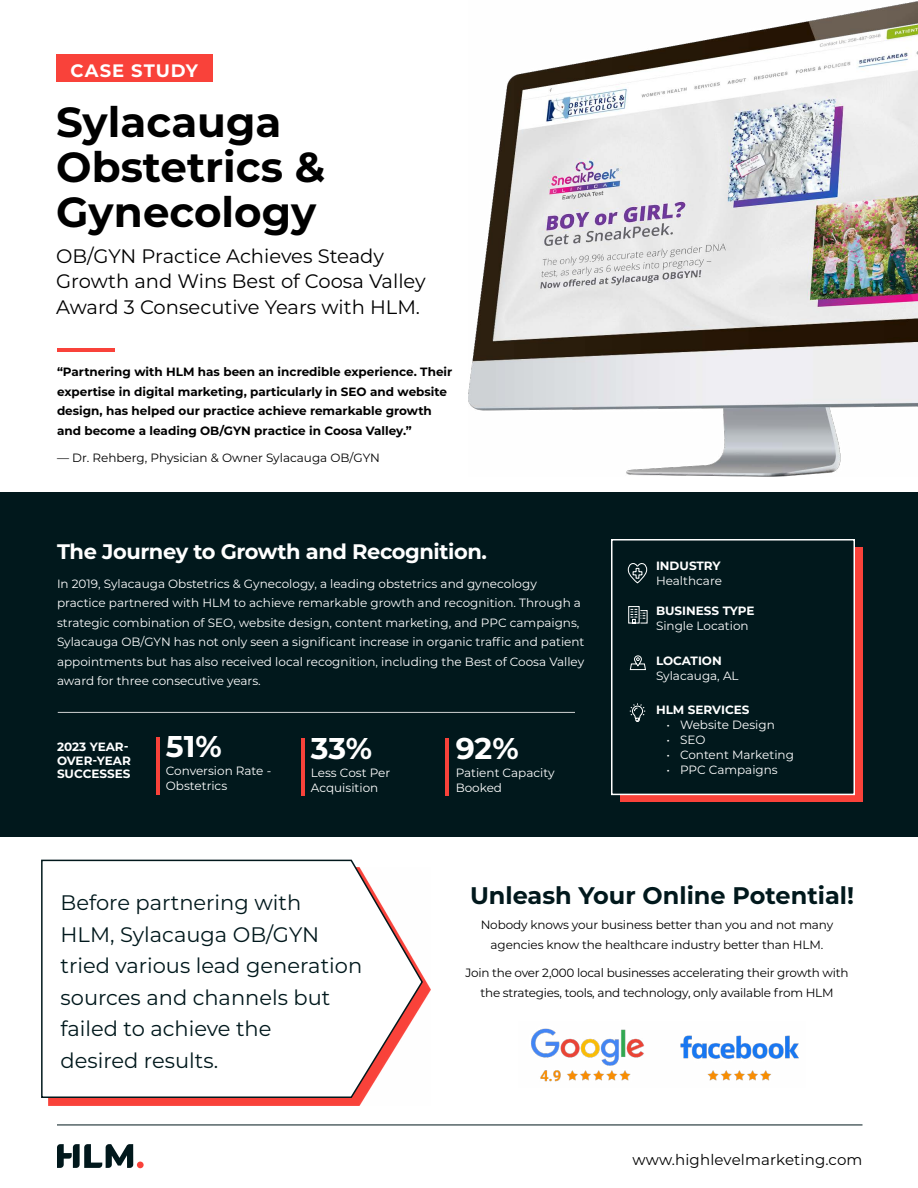
<style>
.page{position:relative;width:918px;height:1188px;background:#fff}
.page>*{position:absolute;margin:0;border:0;box-sizing:border-box;transform-origin:0 0}
.t1{font:700 42px/45px "Montserrat";color:#000}
.t2{font:700 30px "Montserrat";color:#fff}
.t3{font:700 24px "Montserrat";color:#01181c}
.t4{font:21px/31.5px "Montserrat";color:#01181c}
.t5{font:700 21px "Montserrat";letter-spacing:-.02em;color:#fff}
.t6{font:19.5px/25.5px "Montserrat";color:#000}
.t7{font:700 18px "Montserrat";letter-spacing:.055em;color:#fff}
.t8{font:15px "Montserrat";letter-spacing:.01em;color:#000}
.t9{font:12px/19.5px "Montserrat";color:#fff}
.t10{font:12px/19.5px "Montserrat";letter-spacing:-.02em;color:#000;text-align:center}
.t11{font:700 12px/19.5px "Montserrat";color:#000}
.t12{font:700 12px/13.5px "Montserrat";color:#fff}
.t13{font:12px "Montserrat";color:#000}
</style>
<div class="page">
<hr style="left:57px;top:1125px;width:805px;height:1px;background:#01181c">
<div style="left:137px;top:1162px;width:7px;height:6px;background:#f9423a;border-radius:50%"></div>
<svg style="left:57px;top:1144px;width:76px;height:24px"></svg>
<div style="left:0;top:493px;width:918px;height:344px;background:#01181c"></div>
<div style="left:620px;top:547px;width:243px;height:255px;background:#f9423a"></div>
<div style="left:612px;top:540px;width:242px;height:254px;background:#01181c"></div>
<div style="left:611px;top:539px;width:244px;height:256px;border:2px solid #fff"></div>
<div style="left:56px;top:54px;width:156px;height:28px;background:#f9423a"></div>
<svg style="left:628px;top:606px;width:20px;height:18px"></svg>
<svg style="left:629px;top:655px;width:17px;height:16px"></svg>
<svg style="left:629px;top:703px;width:17px;height:19px"></svg>
<hr style="left:301px;top:739px;width:3px;height:57px;background:#f9423a">
<hr style="left:446px;top:739px;width:3px;height:57px;background:#f9423a">
<hr style="left:156px;top:737px;width:3px;height:57px;background:#f9423a">
<hr style="left:58px;top:712px;width:517px;height:1px;background:#d1d3d4">
<hr style="left:57px;top:349px;width:57px;height:3px;background:#f9423a">
<svg style="left:48px;top:978px;width:383px;height:128px;fill:#f9433b"></svg>
<svg style="left:41px;top:859px;width:383px;height:240px"></svg>
<img style="left:531px;top:1028px;width:268px;height:54px">
<img style="left:468px;top:1px;width:450px;height:475px">
<svg style="left:627px;top:563px;width:21px;height:21px"></svg>
<h3 class="t7" style="left:71px;top:57px;width:129px">CASE STUDY</h3>
<h1 class="t1" style="left:56px;top:97px;width:271px">Sylacauga<br>Obstetrics &amp;<br>Gynecology</h1>
<h3 class="t6" style="left:56px;top:242px;width:371px">OB/GYN Practice Achieves Steady<br>Growth and Wins Best of Coosa Valley<br>Award 3 Consecutive Years with HLM.</h3>
<p class="t11" style="left:57px;top:362px;width:397px">“Partnering with HLM has been an incredible experience. Their expertise in digital marketing, particularly in SEO and website design, has helped our practice achieve remarkable growth and become a leading OB/GYN practice in Coosa Valley.”</p>
<p class="t13" style="left:57px;top:449px;width:324px">— Dr. Rehberg, Physician &amp; Owner Sylacauga OB/GYN</p>
<h3 class="t5" style="left:57px;top:537px;width:432px">The Journey to Growth and Recognition.</h3>
<p class="t9" style="left:57px;top:573px;width:529px">In 2019, Sylacauga Obstetrics &amp; Gynecology, a leading obstetrics and gynecology practice partnered with HLM to achieve remarkable growth and recognition. Through a strategic combination of SEO, website design, content marketing, and PPC campaigns, Sylacauga OB/GYN has not only seen a significant increase in organic traffic and patient appointments but has also received local recognition, including the Best of Coosa Valley award for three consecutive years.</p>
<h2 class="t2" style="left:166px;top:725px;width:57px">51%</h2>
<p class="t9" style="left:166px;top:763px;width:107px;line-height:15px">Conversion Rate -<br>Obstetrics</p>
<p class="t12" style="left:57px;top:740px;width:76px">2023 YEAR-<br>OVER-YEAR<br>SUCCESSES</p>
<h2 class="t2" style="left:311px;top:726px;width:63px">33%</h2>
<p class="t9" style="left:311px;top:765px;width:81px;line-height:15px">Less Cost Per<br>Acquisition</p>
<h2 class="t2" style="left:456px;top:726px;width:65px">92%</h2>
<p class="t9" style="left:456px;top:765px;width:101px;line-height:15px">Patient Capacity<br>Booked</p>
<p class="t12" style="left:656px;top:559px;width:66px">INDUSTRY</p>
<p class="t9" style="left:656px;top:571px;width:67px">Healthcare</p>
<p class="t12" style="left:656px;top:604px;width:100px">BUSINESS TYPE</p>
<p class="t9" style="left:656px;top:616px;width:94px">Single Location</p>
<p class="t12" style="left:656px;top:653px;width:67px">LOCATION</p>
<p class="t9" style="left:656px;top:665px;width:84px">Sylacauga, AL</p>
<p class="t12" style="left:656px;top:703px;width:95px">HLM SERVICES</p>
<p class="t9" style="left:666px;top:715px;width:110px">• Website Design</p>
<p class="t9" style="left:666px;top:730px;width:40px">• SEO</p>
<p class="t9" style="left:666px;top:745px;width:129px">• Content Marketing</p>
<p class="t9" style="left:666px;top:760px;width:113px">• PPC Campaigns</p>
<h3 class="t4" style="left:61px;top:886px;width:303px">Before partnering with<br>HLM, Sylacauga OB/GYN tried various lead generation sources and channels but failed to achieve the<br>desired results.</h3>
<h3 class="t3" style="left:470px;top:878px;width:385px">Unleash Your Online Potential!</h3>
<p class="t10" style="left:481px;top:915px;width:354px">Nobody knows your business better than you and not many agencies know the healthcare industry better than HLM.</p>
<p class="t10" style="left:465px;top:963px;width:385px">Join the over 2,000 local businesses accelerating their growth with the strategies, tools, and technology, only available from HLM</p>
<p class="t8" style="left:632px;top:1149px;width:232px">www.highlevelmarketing.com</p>
</div>
